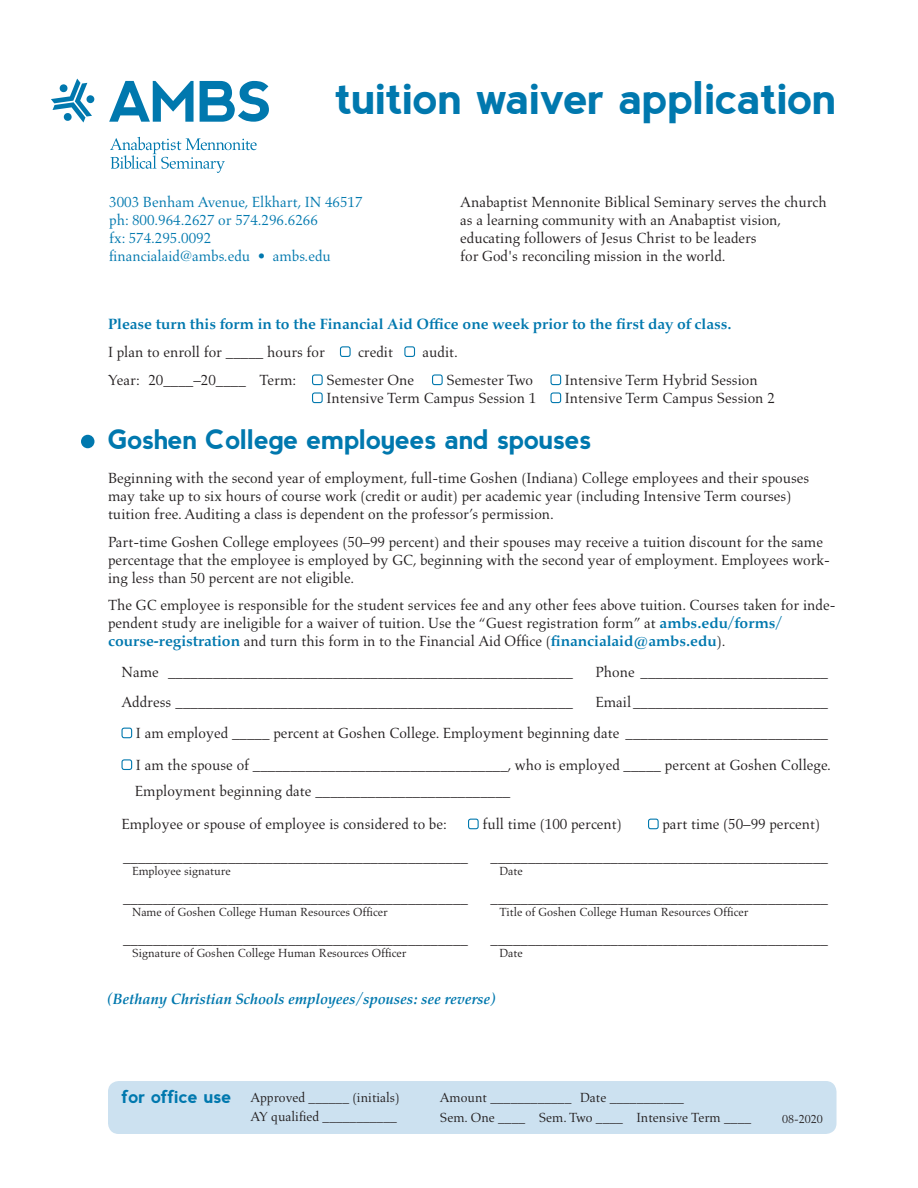
<style>
.page{position:relative;width:918px;height:1188px;background:#fff}
.page>*{position:absolute;margin:0;border:0;box-sizing:border-box;transform-origin:0 0}
.t1{font:700 45px "nevis";letter-spacing:-.02em;color:#0078ae}
.t2{font:700 27px "nevis";letter-spacing:-.02em;color:#0078ae}
.t3{font:15px/18px "Aldus LT Std";color:#231f20}
.t4{font:15px/18px "Aldus LT Std";color:#0078ae}
.t5{font:700 15px "Aldus Nova Pro";color:#0078ae}
.t6{font:italic 700 15px "Aldus Nova Pro";color:#0078ae}
.t7{font:13.5px "Aldus LT Std";color:#231f20}
.t8{font:12px "Aldus LT Std";color:#231f20}
.s1{font-family:"Aldus Nova Pro";font-weight:700;color:#0078ae}
.s2{font-family:"nevis";font-weight:700;font-size:18px;color:#0078ae}
</style>
<div class="page">
<div style="left:340px;top:346px;width:11px;height:11px;border:1px solid #0078ae;border-radius:2px"></div>
<div style="left:404px;top:346px;width:11px;height:11px;border:1px solid #0078ae;border-radius:2px"></div>
<div style="left:312px;top:374px;width:11px;height:11px;border:1px solid #0078ae;border-radius:2px"></div>
<div style="left:432px;top:374px;width:11px;height:11px;border:1px solid #0078ae;border-radius:2px"></div>
<div style="left:550px;top:374px;width:11px;height:11px;border:1px solid #0078ae;border-radius:2px"></div>
<div style="left:312px;top:392px;width:11px;height:11px;border:1px solid #0078ae;border-radius:2px"></div>
<div style="left:550px;top:392px;width:11px;height:11px;border:1px solid #0078ae;border-radius:2px"></div>
<div style="left:121px;top:728px;width:11px;height:10px;border:1px solid #0078ae;border-radius:2px"></div>
<div style="left:121px;top:759px;width:11px;height:11px;border:1px solid #0078ae;border-radius:2px"></div>
<div style="left:468px;top:819px;width:11px;height:10px;border:1px solid #0078ae;border-radius:2px"></div>
<div style="left:648px;top:819px;width:11px;height:10px;border:1px solid #0078ae;border-radius:2px"></div>
<div style="left:108px;top:1081px;width:729px;height:53px;background:#cce1f0;border-radius:11px"></div>
<svg style="left:110px;top:137px;width:147px;height:36px"></svg>
<svg style="left:109px;top:81px;width:160px;height:41px"></svg>
<svg style="left:51px;top:79px;width:41px;height:44px"></svg>
<div style="left:86px;top:95px;width:9px;height:8px;background:#0078ae;border-radius:50%"></div>
<div style="left:81px;top:435px;width:13px;height:13px;background:#0078ae;border-radius:50%"></div>
<h1 class="t1" style="left:335px;top:72px;width:503px">tuition waiver application</h1>
<p class="t4" style="left:109px;top:193px;width:255px">3003 Benham Avenue, Elkhart, IN 46517 ph: 800.964.2627 or 574.296.6266<br>fx: 574.295.0092<br>financialaid@ambs.edu • ambs.edu</p>
<p class="t3" style="left:460px;top:193px;width:368px">Anabaptist Mennonite Biblical Seminary serves the church as a learning community with an Anabaptist vision, educating followers of Jesus Christ to be leaders<br>for God's reconciling mission in the world.</p>
<p class="t5" style="left:108px;top:315px;width:625px">Please turn this form in to the Financial Aid Office one week prior to the first day of class.</p>
<p class="t3" style="left:108px;top:343px;width:218px">I plan to enroll for _____ hours for</p>
<p class="t3" style="left:358px;top:343px;width:36px">credit</p>
<p class="t3" style="left:423px;top:343px;width:37px">audit.</p>
<p class="t3" style="left:108px;top:371px;width:190px">Year: 20____–20____ Term:</p>
<p class="t3" style="left:326px;top:371px;width:89px">Semester One</p>
<p class="t3" style="left:446px;top:371px;width:88px">Semester Two</p>
<p class="t3" style="left:565px;top:371px;width:194px">Intensive Term Hybrid Session</p>
<p class="t3" style="left:326px;top:389px;width:211px">Intensive Term Campus Session 1</p>
<p class="t3" style="left:565px;top:389px;width:211px">Intensive Term Campus Session 2</p>
<h2 class="t2" style="left:108px;top:423px;width:485px">Goshen College employees and spouses</h2>
<p class="t3" style="left:108px;top:469px;width:703px">Beginning with the second year of employment, full-time Goshen (Indiana) College employees and their spouses may take up to six hours of course work (credit or audit) per academic year (including Intensive Term courses) tuition free. Auditing a class is dependent on the professor’s permission.</p>
<p class="t3" style="left:108px;top:533px;width:723px">Part-time Goshen College employees (50–99 percent) and their spouses may receive a tuition discount for the same percentage that the employee is employed by GC, beginning with the second year of employment. Employees work&shy;ing less than 50 percent are not eligible.</p>
<p class="t3" style="left:108px;top:596px;width:729px">The GC employee is responsible for the student services fee and any other fees above tuition. Courses taken for inde&shy;pendent study are ineligible for a waiver of tuition. Use the “Guest registration form” at <span class="s1">ambs.edu/forms/ course-registration</span> and turn this form in to the Financial Aid Office (<span class="s1">financialaid@ambs.edu</span>).</p>
<p class="t3" style="left:122px;top:663px;width:453px">Name ______________________________________________________</p>
<p class="t3" style="left:596px;top:663px;width:234px">Phone _________________________</p>
<p class="t3" style="left:122px;top:694px;width:453px">Address _____________________________________________________</p>
<p class="t3" style="left:136px;top:687px;width:697px;line-height:31.3px;text-indent:460px">Email__________________________<br>I am employed _____ percent at Goshen College. Employment beginning date ___________________________<br>I am the spouse of __________________________________, who is employed _____ percent at Goshen College.</p>
<p class="t3" style="left:135px;top:782px;width:377px">Employment beginning date __________________________</p>
<p class="t3" style="left:121px;top:816px;width:327px">Employee or spouse of employee is considered to be:</p>
<p class="t3" style="left:482px;top:816px;width:141px">full time (100 percent)</p>
<p class="t3" style="left:662px;top:816px;width:159px">part time (50–99 percent)</p>
<p class="t3" style="left:123px;top:849px;width:346px">______________________________________________</p>
<p class="t3" style="left:491px;top:849px;width:339px">_____________________________________________</p>
<p class="t8" style="left:132px;top:865px;width:100px">Employee signature</p>
<p class="t8" style="left:500px;top:865px;width:25px">Date</p>
<p class="t3" style="left:123px;top:890px;width:346px">______________________________________________</p>
<p class="t3" style="left:490px;top:890px;width:339px">_____________________________________________</p>
<p class="t8" style="left:132px;top:905px;width:257px">Name of Goshen College Human Resources Officer</p>
<p class="t8" style="left:500px;top:905px;width:250px">Title of Goshen College Human Resources Officer</p>
<p class="t3" style="left:123px;top:930px;width:346px">______________________________________________</p>
<p class="t3" style="left:490px;top:930px;width:339px">_____________________________________________</p>
<p class="t8" style="left:132px;top:946px;width:276px">Signature of Goshen College Human Resources Officer</p>
<p class="t8" style="left:500px;top:946px;width:25px">Date</p>
<p class="t6" style="left:108px;top:990px;width:389px">(Bethany Christian Schools employees/spouses: see reverse)</p>
<p class="t7" style="left:122px;top:1090px;width:279px"><span class="s2">for office use</span> Approved ______ (initials)</p>
<p class="t7" style="left:440px;top:1090px;width:246px">Amount ____________ Date ___________</p>
<p class="t7" style="left:250px;top:1109px;width:148px">AY qualified ___________</p>
<p class="t7" style="left:440px;top:1110px;width:313px">Sem. One ____ Sem. Two ____ Intensive Term ____</p>
<p class="t8" style="left:782px;top:1112px;width:42px">08-2020</p>
</div>
